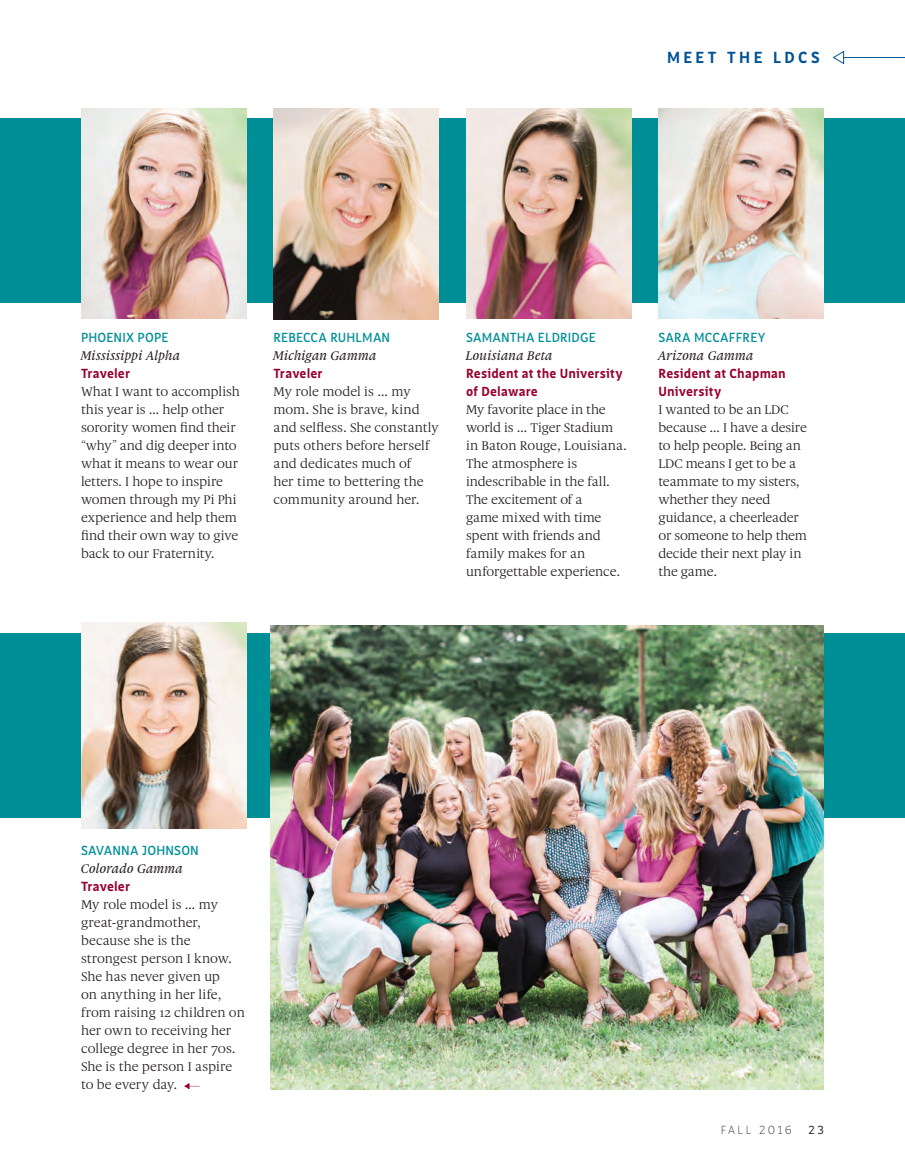
<style>
.page{position:relative;width:905px;height:1175px;background:#fff}
.page>*{position:absolute;margin:0;border:0;box-sizing:border-box;transform-origin:0 0}
.t1{font:700 16.5px "Saya FY";letter-spacing:.205em;color:#005294}
.t2{font:13.5px/18px "Gauthier FY";letter-spacing:-.005em;color:#231f20}
.t3{font:700 13.5px/18px "Saya FY";letter-spacing:.015em;color:#98012d}
.t4{font:500 13.5px "Saya FY";letter-spacing:.01em;color:#008f97}
.t5{font:italic 500 13.5px "Gauthier FY";letter-spacing:.005em;color:#231f20}
.t6{font:100 12px "Saya FY";letter-spacing:.2em;color:#231f20}
.t7{font:12px "Saya FY";color:#231f20}
</style>
<div class="page">
<svg style="left:833px;top:51px;width:71px;height:13px"></svg>
<div style="left:0;top:633px;width:904px;height:184px;background:#008f97"></div>
<div style="left:0;top:118px;width:904px;height:185px;background:#008f97"></div>
<img style="left:81px;top:108px;width:165px;height:210px">
<img style="left:81px;top:622px;width:165px;height:206px">
<img style="left:658px;top:108px;width:166px;height:210px">
<img style="left:273px;top:108px;width:166px;height:211px">
<img style="left:466px;top:108px;width:165px;height:210px">
<svg style="left:184px;top:1083px;width:16px;height:6px"></svg>
<img style="left:270px;top:625px;width:554px;height:464px">
<p class="t1" style="left:667px;top:47px;width:154px">MEET THE LDCS</p>
<p class="t4" style="left:81px;top:329px;width:89px">PHOENIX POPE</p>
<p class="t5" style="left:81px;top:347px;width:101px">Mississippi Alpha</p>
<p class="t3" style="left:81px;top:364px;width:51px">Traveler</p>
<p class="t2" style="left:81px;top:382px;width:160px">What I want to accomplish this year is … help other sorority women find their “why” and dig deeper into what it means to wear our letters. I hope to inspire women through my Pi Phi experience and help them find their own way to give back to our Fraternity.</p>
<p class="t4" style="left:273px;top:329px;width:118px">REBECCA RUHLMAN</p>
<p class="t5" style="left:273px;top:347px;width:105px">Michigan Gamma</p>
<p class="t3" style="left:273px;top:364px;width:51px">Traveler</p>
<p class="t2" style="left:273px;top:382px;width:167px">My role model is … my mom. She is brave, kind and selfless. She constantly puts others before herself and dedicates much of<br>her time to bettering the community around her.</p>
<p class="t4" style="left:466px;top:329px;width:131px">SAMANTHA ELDRIDGE</p>
<p class="t5" style="left:466px;top:347px;width:88px">Louisiana Beta</p>
<p class="t3" style="left:466px;top:364px;width:158px">Resident at the University of Delaware</p>
<p class="t2" style="left:466px;top:400px;width:162px">My favorite place in the world is … Tiger Stadium in Baton Rouge, Louisiana.<br>The atmosphere is indescribable in the fall.<br>The excitement of a<br>game mixed with time spent with friends and family makes for an unforgettable experience.</p>
<p class="t4" style="left:658px;top:329px;width:108px">SARA MCCAFFREY</p>
<p class="t5" style="left:658px;top:347px;width:97px">Arizona Gamma</p>
<p class="t3" style="left:658px;top:364px;width:129px">Resident at Chapman<br>University</p>
<p class="t2" style="left:658px;top:400px;width:150px">I wanted to be an LDC because … I have a desire to help people. Being an<br>LDC means I get to be a teammate to my sisters, whether they need guidance, a cheerleader or someone to help them decide their next play in the game.</p>
<p class="t4" style="left:81px;top:842px;width:119px">SAVANNA JOHNSON</p>
<p class="t5" style="left:81px;top:860px;width:104px">Colorado Gamma</p>
<p class="t3" style="left:81px;top:877px;width:51px">Traveler</p>
<p class="t2" style="left:81px;top:895px;width:165px">My role model is … my great-grandmother, because she is the strongest person I know.<br>She has never given up<br>on anything in her life, from raising 12 children on her own to receiving her college degree in her 70s.<br>She is the person I aspire to be every day.</p>
<p class="t6" style="left:720px;top:1123px;width:73px">FALL 2016</p>
<p class="t7" style="left:808px;top:1123px;width:17px">23</p>
</div>
